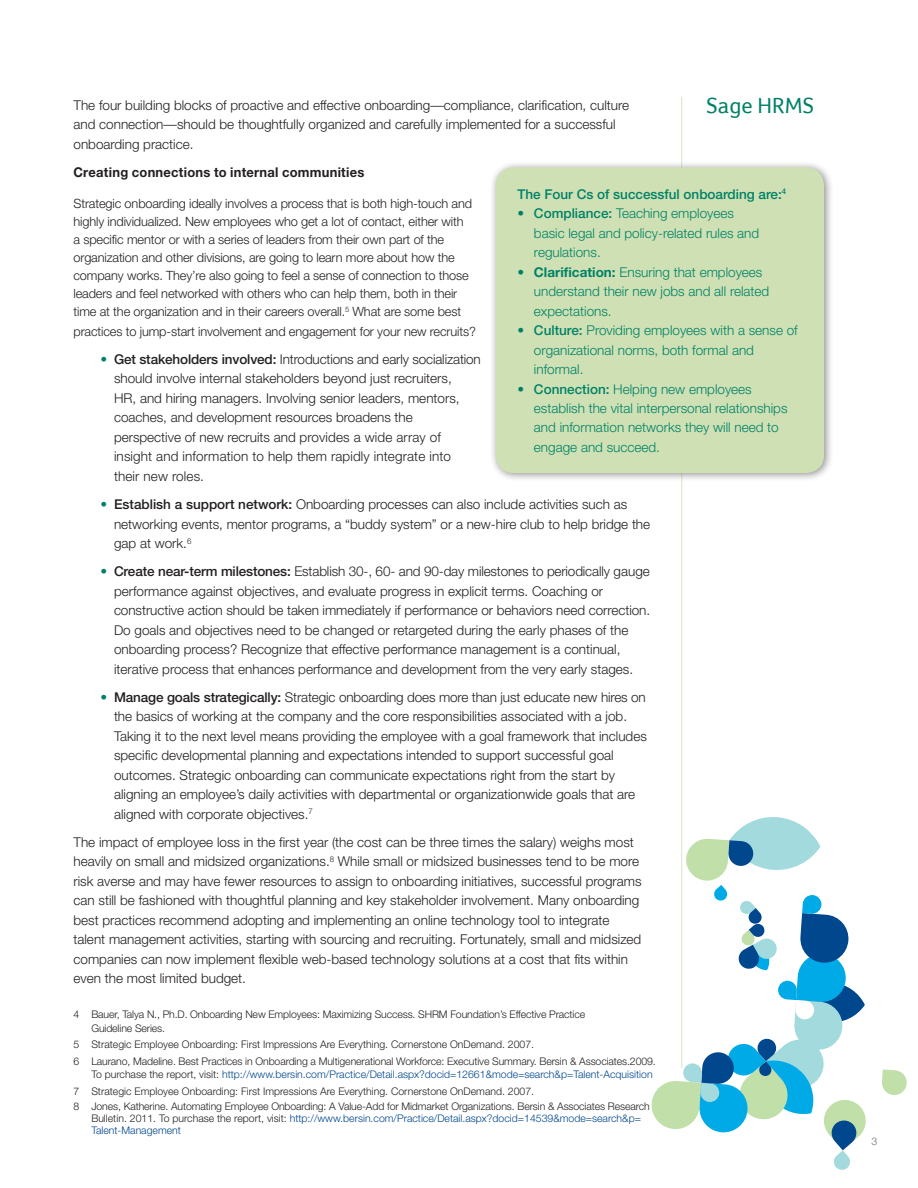
<style>
.page{position:relative;width:918px;height:1188px;background:#fff}
.page>*{position:absolute;margin:0;border:0;box-sizing:border-box;transform-origin:0 0}
.t1{font:22.5px "Foco";letter-spacing:.005em;color:#008167}
.t2{font:300 13.5px/19.5px "Helvetica Neue";color:#231f20}
.t3{font:300 13.5px/19.5px "Helvetica Neue";color:#008167}
.t4{font:700 13.5px "Helvetica Neue";letter-spacing:.02em;color:#231f20;scale:.96 1}
.t5{font:500 13.5px "Helvetica Neue";color:#008167}
.t6{font:300 12.75px/18px "Helvetica Neue";letter-spacing:-.01em;color:#231f20}
.t7{font:300 10.5px/16.5px "Helvetica Neue";color:#231f20}
.t8{font:300 10.5px "Helvetica Neue";color:#717074}
.s1{color:#008167}
.s2{font-weight:500}
.s3{font-weight:700}
.s4{color:#00478d}
</style>
<div class="page">
<hr style="left:681px;top:97px;width:1px;height:971px;background:#d7e6c2">
<svg style="left:882px;top:1069px;width:25px;height:26px"></svg>
<svg style="left:651px;top:816px;width:215px;height:354px"></svg>
<div style="left:489px;top:160px;width:345px;height:323px;background:#231f20;opacity:.5"></div>
<div style="left:496px;top:167px;width:328px;height:306px;background:#cfe1b4;border-radius:18px"></div>
<p class="t2" style="left:74px;top:95px;width:557px">The four building blocks of proactive and effective onboarding—compliance, clarification, culture</p>
<h1 class="t1" style="left:707px;top:93px;width:109px">Sage HRMS</h1>
<p class="t2" style="left:74px;top:114px;width:544px">and connection—should be thoughtfully organized and carefully implemented for a successful onboarding practice.</p>
<p class="t4" style="left:74px;top:164px;width:305px">Creating connections to internal communities</p>
<p class="t6" style="left:74px;top:194px;width:400px">Strategic onboarding ideally involves a process that is both high-touch and highly individualized. New employees who get a lot of contact, either with a specific mentor or with a series of leaders from their own part of the organization and other divisions, are going to learn more about how the company works. They’re also going to feel a sense of connection to those leaders and feel networked with others who can help them, both in their time at the organization and in their careers overall.<sup>5</sup> What are some best</p>
<p class="t6" style="left:74px;top:322px;width:404px">practices to jump-start involvement and engagement for your new recruits?</p>
<p class="t2" style="left:114px;top:349px;width:368px;text-indent:-14px"><span class="s1">•</span> <span class="s2">Get stakeholders involved:</span> Introductions and early socialization should involve internal stakeholders beyond just recruiters,<br>HR, and hiring managers. Involving senior leaders, mentors, coaches, and development resources broadens the perspective of new recruits and provides a wide array of insight and information to help them rapidly integrate into<br>their new roles.</p>
<p class="t2" style="left:114px;top:494px;width:538px;text-indent:-14px"><span class="s1">•</span> <span class="s2">Establish a support network:</span> Onboarding processes can also include activities such as networking events, mentor programs, a “buddy system” or a new-hire club to help bridge the gap at work.<sup>6</sup></p>
<p class="t2" style="left:114px;top:561px;width:538px;text-indent:-14px"><span class="s1">•</span> <span class="s2">Create near-term milestones:</span> Establish 30-, 60- and 90-day milestones to periodically gauge performance against objectives, and evaluate progress in explicit terms. Coaching or constructive action should be taken immediately if performance or behaviors need correction.<br>Do goals and objectives need to be changed or retargeted during the early phases of the onboarding process? Recognize that effective performance management is a continual, iterative process that enhances performance and development from the very early stages.</p>
<p class="t2" style="left:114px;top:687px;width:534px;text-indent:-14px"><span class="s1">•</span> <span class="s2">Manage goals strategically:</span> Strategic onboarding does more than just educate new hires on the basics of working at the company and the core responsibilities associated with a job.<br>Taking it to the next level means providing the employee with a goal framework that includes specific developmental planning and expectations intended to support successful goal outcomes. Strategic onboarding can communicate expectations right from the start by aligning an employee’s daily activities with departmental or organizationwide goals that are aligned with corporate objectives.<sup>7</sup></p>
<p class="t2" style="left:73px;top:832px;width:570px">The impact of employee loss in the first year (the cost can be three times the salary) weighs most heavily on small and midsized organizations.<sup>8</sup> While small or midsized businesses tend to be more risk averse and may have fewer resources to assign to onboarding initiatives, successful programs can still be fashioned with thoughtful planning and key stakeholder involvement. Many onboarding best practices recommend adopting and implementing an online technology tool to integrate talent management activities, starting with sourcing and recruiting. Fortunately, small and midsized companies can now implement flexible web-based technology solutions at a cost that fits within even the most limited budget.</p>
<p class="t5" style="left:517px;top:186px;width:270px">The Four Cs of successful onboarding are:<sup>4</sup></p>
<p class="t3" style="left:534px;top:203px;width:227px;text-indent:-16px"><span class="s2">• Compliance:</span> Teaching employees basic legal and policy-related rules and regulations.</p>
<p class="t3" style="left:534px;top:262px;width:237px;text-indent:-16px"><span class="s3">• Clarification:</span> Ensuring that employees understand their new jobs and all related expectations.</p>
<p class="t3" style="left:534px;top:320px;width:265px;text-indent:-16px"><span class="s2">• Culture:</span> Providing employees with a sense of organizational norms, both formal and informal.</p>
<p class="t3" style="left:534px;top:379px;width:255px;text-indent:-16px"><span class="s2">• Connection:</span> Helping new employees establish the vital interpersonal relationships and information networks they will need to engage and succeed.</p>
<p class="t7" style="left:91px;top:1007px;width:495px;line-height:13.5px;text-indent:-18px">4 Bauer, Talya N., Ph.D. Onboarding New Employees: Maximizing Success. SHRM Foundation’s Effective Practice<br>Guideline Series.</p>
<p class="t7" style="left:73px;top:1036px;width:584px">5 Strategic Employee Onboarding: First Impressions Are Everything. Cornerstone OnDemand. 2007.<br>6 Laurano, Madeline. Best Practices in Onboarding a Multigenerational Workforce: Executive Summary. Bersin &amp; Associates.2009.</p>
<p class="t7" style="left:73px;top:1066px;width:581px;text-indent:18px">To purchase the report, visit: <span class="s4">http://www.bersin.com/Practice/Detail.aspx?docid=12661&amp;mode=search&amp;p=Talent-Acquisition<br></span>7 Strategic Employee Onboarding: First Impressions Are Everything. Cornerstone OnDemand. 2007.</p>
<p class="t7" style="left:91px;top:1100px;width:560px;line-height:12px;text-indent:-18px">8 Jones, Katherine. Automating Employee Onboarding: A Value-Add for Midmarket Organizations. Bersin &amp; Associates Research<br>Bulletin. 2011. To purchase the report, visit: <span class="s4">http://www.bersin.com/Practice/Detail.aspx?docid=14539&amp;mode=search&amp;p=<br>Talent-Management</span></p>
<p class="t8" style="left:872px;top:1135px;width:7px">3</p>
</div>
